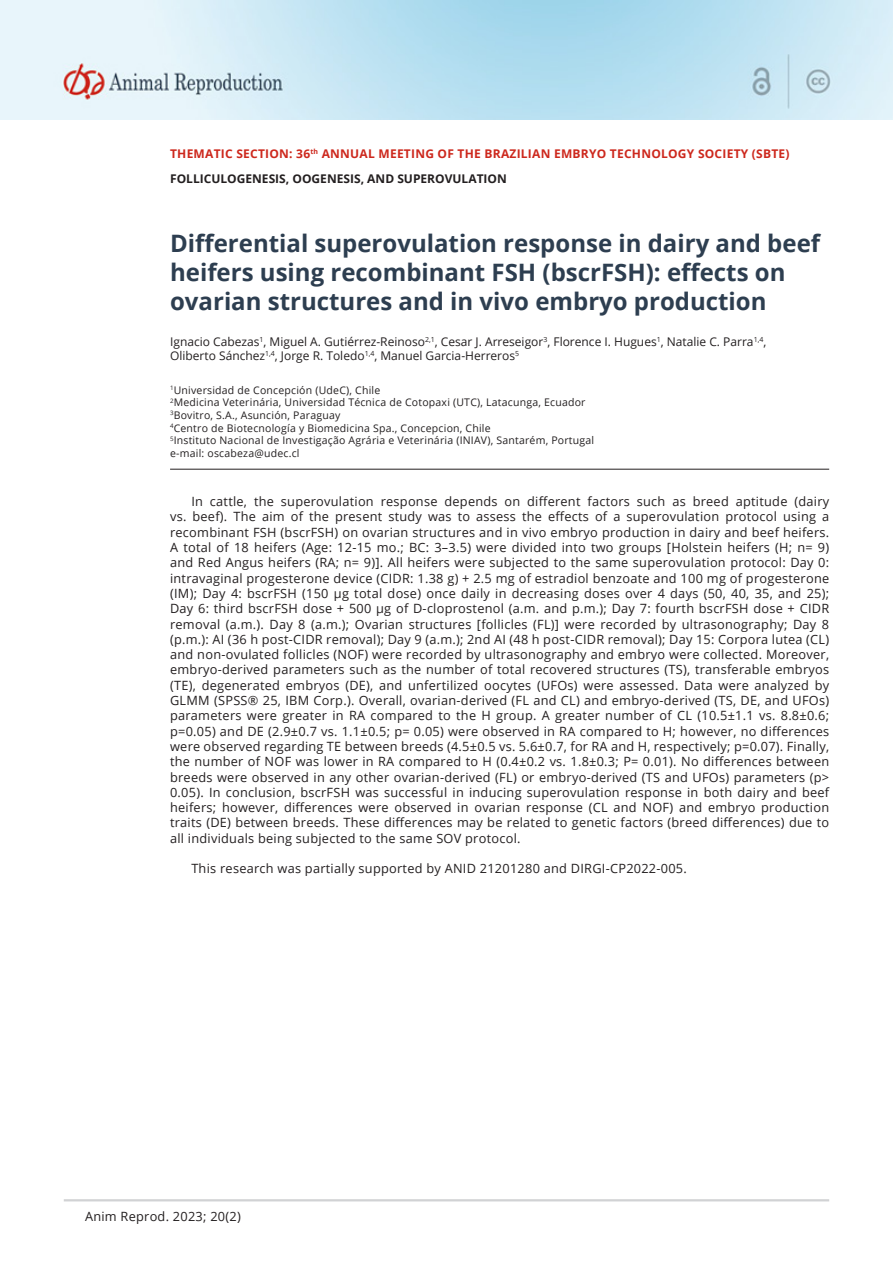
<style>
.page{position:relative;width:893px;height:1263px;background:#fff}
.page>*{position:absolute;margin:0;border:0;box-sizing:border-box;transform-origin:0 0}
.ArticleTitle{font:700 24px/28.8px "Open Sans";color:#2d3e50}
.Abstract{font:12.75px/15.3px "Open Sans";letter-spacing:.02em;color:#231f20;text-align:justify}
.Authors{font:12px/14.4px "Open Sans";color:#231f20}
.t1{font:700 12px/24.9px "Open Sans";letter-spacing:.02em;color:#cd281d}
.Affiliations{font:10.5px "Open Sans";letter-spacing:.02em;color:#231f20}
.Correspondence{font:10.5px "Open Sans";letter-spacing:.02em;color:#231f20}
.s1{color:#231f20}
</style>
<div class="page">
<img style="left:1px;top:1px;width:892px;height:118px">
<hr style="left:64px;top:1199px;width:765px;height:2px;background:#d1d2d4">
<hr style="left:170px;top:469px;width:659px;height:1px;background:#231f20">
<p class="t1" style="left:170px;top:141px;width:621px">THEMATIC SECTION: 36<sup>th</sup> ANNUAL MEETING OF THE BRAZILIAN EMBRYO TECHNOLOGY SOCIETY (SBTE)<br><span class="s1">FOLLICULOGENESIS, OOGENESIS, AND SUPEROVULATION</span></p>
<p class="ArticleTitle" style="left:170px;top:229px;width:651px">Differential superovulation response in dairy and beef heifers using recombinant FSH (bscrFSH): effects on ovarian structures and in vivo embryo production</p>
<p class="Authors" style="left:170px;top:334px;width:598px">Ignacio Cabezas<sup>1</sup>, Miguel A. Gutiérrez-Reinoso<sup>2,1</sup>, Cesar J. Arreseigor<sup>3</sup>, Florence I. Hugues<sup>1</sup>, Natalie C. Parra<sup>1,4</sup>,<br>Oliberto Sánchez<sup>1,4</sup>, Jorge R. Toledo<sup>1,4</sup>, Manuel Garcia-Herreros<sup>5</sup></p>
<p class="Affiliations" style="left:170px;top:383px;width:212px"><sup>1</sup>Universidad de Concepción (UdeC), Chile</p>
<p class="Affiliations" style="left:170px;top:395px;width:417px"><sup>2</sup>Medicina Veterinária, Universidad Técnica de Cotopaxi (UTC), Latacunga, Ecuador</p>
<p class="Affiliations" style="left:170px;top:408px;width:172px"><sup>3</sup>Bovitro, S.A., Asunción, Paraguay</p>
<p class="Affiliations" style="left:170px;top:421px;width:322px"><sup>4</sup>Centro de Biotecnología y Biomedicina Spa., Concepcion, Chile</p>
<p class="Affiliations" style="left:170px;top:433px;width:426px"><sup>5</sup>Instituto Nacional de Investigação Agrária e Veterinária (INIAV), Santarém, Portugal</p>
<p class="Correspondence" style="left:170px;top:446px;width:131px">e-mail: oscabeza@udec.cl</p>
<p class="Abstract" style="left:170px;top:493px;width:661px;text-indent:21px">In cattle, the superovulation response depends on different factors such as breed aptitude (dairy vs. beef). The aim of the present study was to assess the effects of a superovulation protocol using a recombinant FSH (bscrFSH) on ovarian structures and in vivo embryo production in dairy and beef heifers.<br>A total of 18 heifers (Age: 12-15 mo.; BC: 3–3.5) were divided into two groups [Holstein heifers (H; n= 9) and Red Angus heifers (RA; n= 9)]. All heifers were subjected to the same superovulation protocol: Day 0: intravaginal progesterone device (CIDR: 1.38 g) + 2.5 mg of estradiol benzoate and 100 mg of progesterone (IM); Day 4: bscrFSH (150 µg total dose) once daily in decreasing doses over 4 days (50, 40, 35, and 25); Day 6: third bscrFSH dose + 500 μg of D-cloprostenol (a.m. and p.m.); Day 7: fourth bscrFSH dose + CIDR removal (a.m.). Day 8 (a.m.); Ovarian structures [follicles (FL)] were recorded by ultrasonography; Day 8 (p.m.): AI (36 h post-CIDR removal); Day 9 (a.m.); 2nd AI (48 h post-CIDR removal); Day 15: Corpora lutea (CL) and non-ovulated follicles (NOF) were recorded by ultrasonography and embryo were collected. Moreover, embryo-derived parameters such as the number of total recovered structures (TS), transferable embryos (TE), degenerated embryos (DE), and unfertilized oocytes (UFOs) were assessed. Data were analyzed by GLMM (SPSS® 25, IBM Corp.). Overall, ovarian-derived (FL and CL) and embryo-derived (TS, DE, and UFOs) parameters were greater in RA compared to the H group. A greater number of CL (10.5±1.1 vs. 8.8±0.6; p=0.05) and DE (2.9±0.7 vs. 1.1±0.5; p= 0.05) were observed in RA compared to H; however, no differences were observed regarding TE between breeds (4.5±0.5 vs. 5.6±0.7, for RA and H, respectively; p=0.07). Finally, the number of NOF was lower in RA compared to H (0.4±0.2 vs. 1.8±0.3; P= 0.01). No differences between breeds were observed in any other ovarian-derived (FL) or embryo-derived (TS and UFOs) parameters (p&gt; 0.05). In conclusion, bscrFSH was successful in inducing superovulation response in both dairy and beef heifers; however, differences were observed in ovarian response (CL and NOF) and embryo production traits (DE) between breeds. These differences may be related to genetic factors (breed differences) due to all individuals being subjected to the same SOV protocol.</p>
<p class="Abstract" style="left:191px;top:860px;width:497px">This research was partially supported by ANID 21201280 and DIRGI-CP2022-005.</p>
<p class="Abstract" style="left:85px;top:1208px;width:157px">Anim Reprod. 2023; 20(2)</p>
</div>
